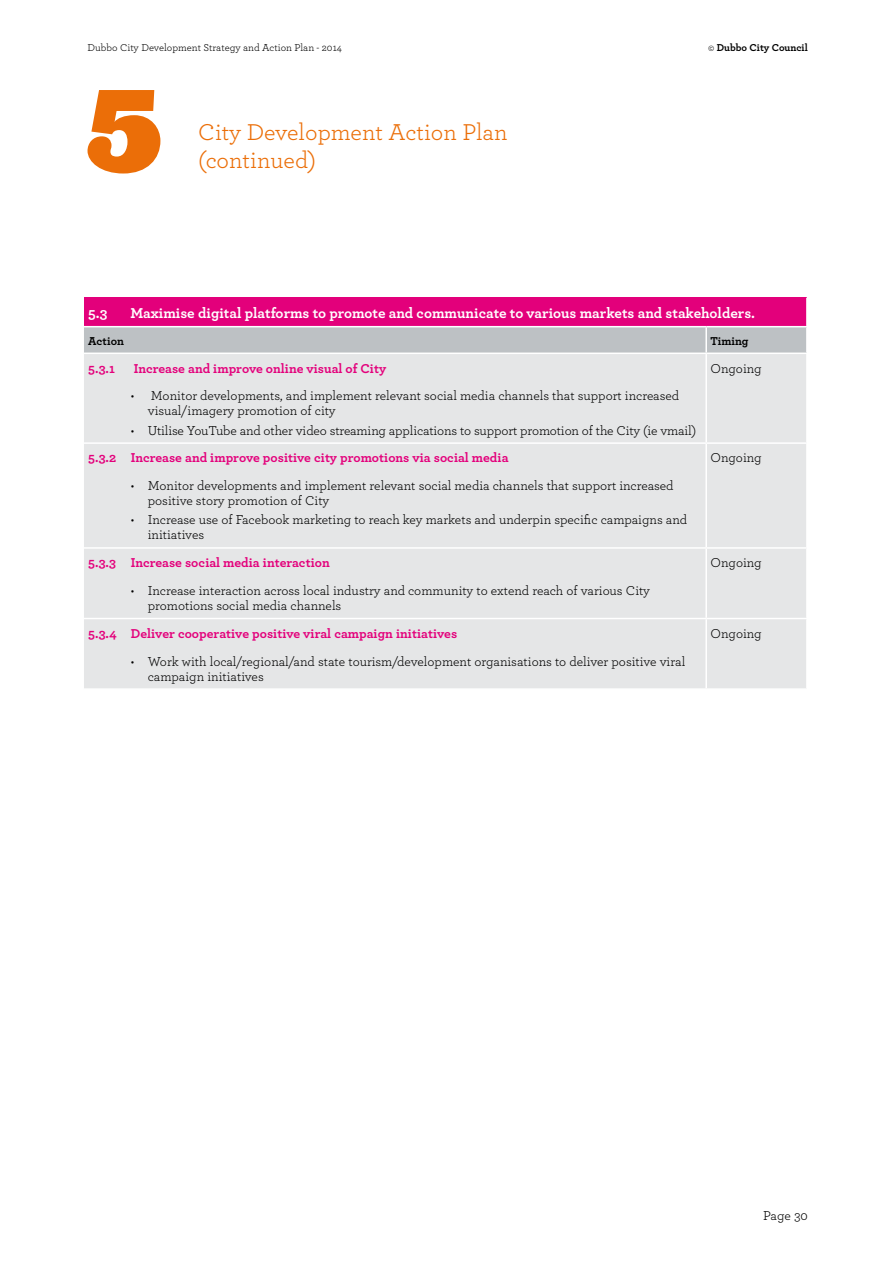
<style>
.page{position:relative;width:893px;height:1263px;background:#fff}
.page>*{position:absolute;margin:0;border:0;box-sizing:border-box;transform-origin:0 0}
.t1{font:900 108px "Ziggurat";color:#eb6e08}
.t2{font:24px/28.8px "Archer";color:#eb6e08}
.t3{font:700 15px "Archer";color:#fff}
.t4{font:13.5px/15px "Archer";color:#000}
.t5{font:700 13.5px "Archer";letter-spacing:.005em;color:#e3007b}
.t6{font:700 12px "Archer";color:#000}
.t7{font:10.5px "Archer";color:#000}
.t8{font:700 10.5px "Archer";color:#000}
.s1{font-weight:400}
</style>
<div class="page">
<div style="left:84px;top:298px;width:723px;height:29px;background:#e3007b"></div>
<svg style="left:84px;top:327px;width:722px;height:26px;background:#bfc3c5"></svg>
<div style="left:84px;top:354px;width:722px;height:334px;background:#e5e6e7"></div>
<hr style="left:84px;top:326px;width:622px;height:1px;background:#fff">
<hr style="left:706px;top:326px;width:102px;height:1px;background:#fff">
<hr style="left:705px;top:327px;width:2px;height:26px;background:#fff">
<hr style="left:806px;top:298px;width:2px;height:28px;background:#fff">
<hr style="left:705px;top:354px;width:2px;height:88px;background:#fff">
<hr style="left:84px;top:442px;width:622px;height:2px;background:#fff">
<hr style="left:706px;top:442px;width:102px;height:2px;background:#fff">
<hr style="left:705px;top:444px;width:2px;height:103px;background:#fff">
<hr style="left:84px;top:547px;width:622px;height:2px;background:#fff">
<hr style="left:706px;top:547px;width:102px;height:2px;background:#fff">
<hr style="left:705px;top:549px;width:2px;height:69px;background:#fff">
<hr style="left:84px;top:618px;width:622px;height:1px;background:#fff">
<hr style="left:706px;top:618px;width:102px;height:1px;background:#fff">
<hr style="left:705px;top:619px;width:2px;height:69px;background:#fff">
<p class="t7" style="left:87px;top:40px;width:256px">Dubbo City Development Strategy and Action Plan - 2014</p>
<p class="t8" style="left:708px;top:39px;width:101px"><span class="s1">©</span> Dubbo City Council</p>
<h1 class="t1" style="left:85px;top:68px;width:80px">5</h1>
<h2 class="t2" style="left:198px;top:116px;width:311px">City Development Action Plan (continued)</h2>
<p class="t3" style="left:88px;top:301px;width:21px">5.3</p>
<p class="t3" style="left:130px;top:301px;width:626px">Maximise digital platforms to promote and communicate to various markets and stakeholders.</p>
<p class="t6" style="left:88px;top:331px;width:37px">Action</p>
<p class="t6" style="left:710px;top:331px;width:40px">Timing</p>
<p class="t5" style="left:88px;top:357px;width:28px">5.3.1</p>
<p class="t5" style="left:134px;top:357px;width:254px">Increase and improve online visual of City</p>
<p class="t4" style="left:148px;top:388px;width:533px;text-indent:-17px">• Monitor developments, and implement relevant social media channels that support increased visual/imagery promotion of city</p>
<p class="t4" style="left:131px;top:422px;width:567px">• Utilise YouTube and other video streaming applications to support promotion of the City (ie vmail)</p>
<p class="t4" style="left:710px;top:360px;width:53px">Ongoing</p>
<p class="t5" style="left:88px;top:447px;width:422px">5.3.2 Increase and improve positive city promotions via social media</p>
<p class="t4" style="left:148px;top:477px;width:527px;text-indent:-17px">• Monitor developments and implement relevant social media channels that support increased positive story promotion of City</p>
<p class="t4" style="left:148px;top:512px;width:541px;text-indent:-17px">• Increase use of Facebook marketing to reach key markets and underpin specific campaigns and initiatives</p>
<p class="t5" style="left:88px;top:552px;width:243px">5.3.3 Increase social media interaction</p>
<p class="t4" style="left:148px;top:582px;width:504px;text-indent:-17px">• Increase interaction across local industry and community to extend reach of various City promotions social media channels</p>
<p class="t5" style="left:88px;top:623px;width:370px">5.3.4 Deliver cooperative positive viral campaign initiatives</p>
<p class="t4" style="left:148px;top:653px;width:539px;text-indent:-17px">• Work with local/regional/and state tourism/development organisations to deliver positive viral campaign initiatives</p>
<p class="t4" style="left:710px;top:450px;width:53px">Ongoing</p>
<p class="t4" style="left:710px;top:555px;width:53px">Ongoing</p>
<p class="t4" style="left:710px;top:625px;width:53px">Ongoing</p>
<p class="t4" style="left:763px;top:1208px;width:46px">Page 30</p>
</div>
